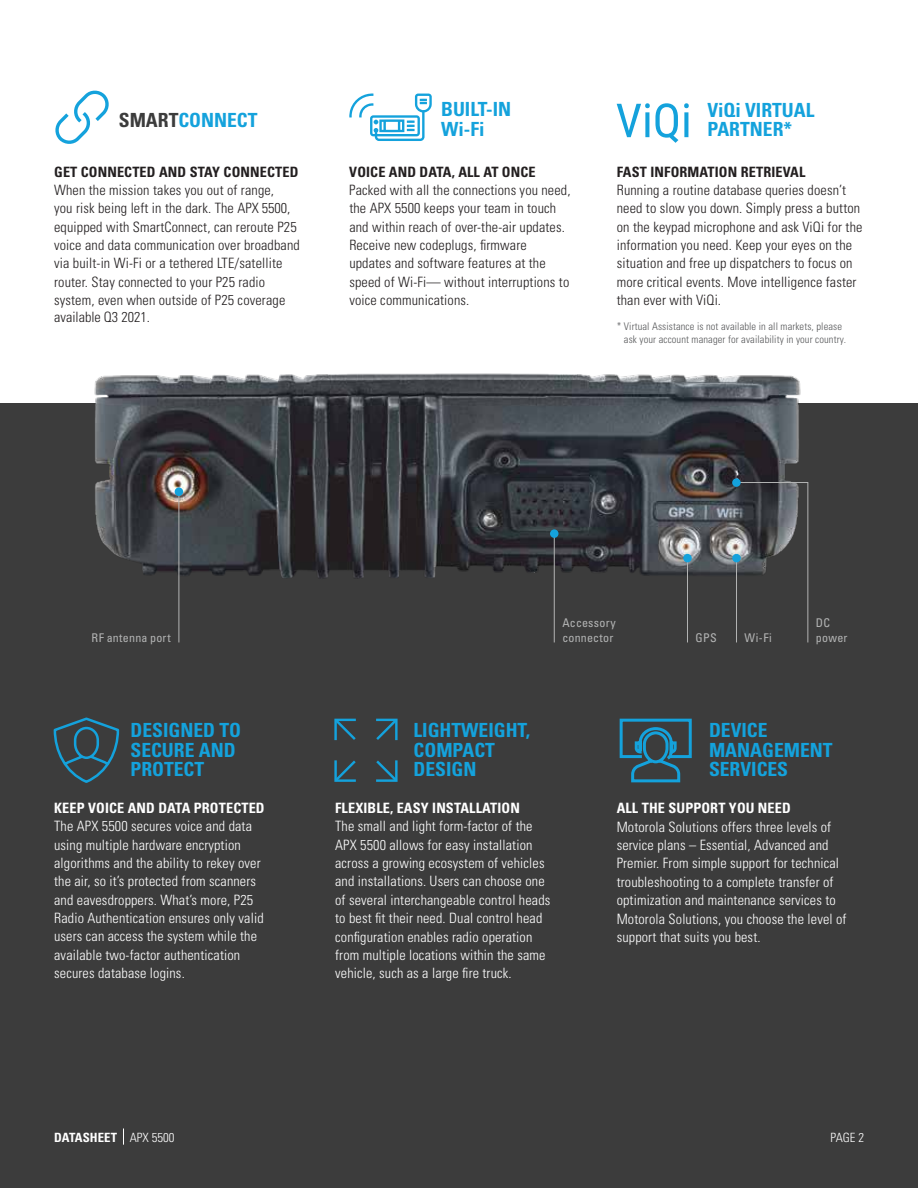
<style>
.page{position:relative;width:918px;height:1188px;background:#fff}
.page>*{position:absolute;margin:0;border:0;box-sizing:border-box;transform-origin:0 0}
.t1{font:700 condensed 19.5px/19.5px "Univers LT Pro";color:#14a2dc}
.t2{font:300 condensed 14.25px/18.3px "Univers LT Std";letter-spacing:.01em;color:#fff}
.t3{font:300 condensed 14.25px/18.3px "Univers LT Std";letter-spacing:.01em;color:#231f20}
.t4{font:700 condensed 14.25px "Univers LT Pro";letter-spacing:.01em;color:#231f20}
.t5{font:700 condensed 14.25px "Univers LT Pro";letter-spacing:.01em;color:#fff}
.t6{font:700 condensed 12.75px "Univers LT Pro";letter-spacing:.01em;color:#fff}
.t7{font:300 condensed 12.75px "Univers LT Std";color:#fff}
.t8{font:condensed 12px/15px "Univers";letter-spacing:.02em;color:#b3b4b4}
.t9{font:300 condensed 10.5px/12.6px "Univers LT Std";letter-spacing:.01em;color:#58595b}
.s1{color:#3c3c3c}
.s2{font-family:"Univers LT Std";font-weight:300}
</style>
<div class="page">
<div style="left:0;top:404px;width:918px;height:784px;background:#3c3c3c"></div>
<svg style="left:123px;top:1128px;width:1px;height:17px"></svg>
<img style="left:88px;top:373px;width:718px;height:270px">
<svg style="left:334px;top:718px;width:22px;height:23px"></svg>
<svg style="left:376px;top:760px;width:22px;height:22px"></svg>
<svg style="left:334px;top:760px;width:22px;height:22px"></svg>
<svg style="left:376px;top:718px;width:22px;height:23px"></svg>
<svg style="left:55px;top:90px;width:54px;height:54px"></svg>
<svg style="left:53px;top:717px;width:67px;height:66px"></svg>
<hr style="left:179px;top:492px;width:1px;height:150px;background:#b3b4b4">
<hr style="left:554px;top:534px;width:1px;height:108px;background:#b3b4b4">
<hr style="left:687px;top:558px;width:1px;height:84px;background:#b3b4b4">
<svg style="left:735px;top:482px;width:74px;height:161px"></svg>
<div style="left:175px;top:487px;width:8px;height:9px;background:#14a2dc;border-radius:50%"></div>
<div style="left:550px;top:529px;width:9px;height:9px;background:#14a2dc;border-radius:50%"></div>
<div style="left:683px;top:554px;width:9px;height:8px;background:#14a2dc;border-radius:50%"></div>
<div style="left:732px;top:554px;width:9px;height:8px;background:#14a2dc;border-radius:50%"></div>
<div style="left:732px;top:478px;width:9px;height:9px;background:#14a2dc;border-radius:50%"></div>
<svg style="left:349px;top:93px;width:83px;height:48px"></svg>
<svg style="left:617px;top:103px;width:72px;height:40px"></svg>
<svg style="left:619px;top:718px;width:73px;height:65px"></svg>
<h1 class="t1" style="left:119px;top:110px;width:140px"><span class="s1">SMART</span>CONNECT</h1>
<p class="t4" style="left:54px;top:163px;width:246px">GET CONNECTED AND STAY CONNECTED</p>
<p class="t3" style="left:54px;top:181px;width:247px">When the mission takes you out of range,<br>you risk being left in the dark. The APX 5500, equipped with SmartConnect, can reroute P25 voice and data communication over broadband via built-in Wi-Fi or a tethered LTE/satellite router. Stay connected to your P25 radio system, even when outside of P25 coverage available Q3 2021.</p>
<h1 class="t1" style="left:441px;top:100px;width:72px">BUILT-IN<br>Wi-Fi</h1>
<p class="t4" style="left:349px;top:163px;width:188px">VOICE AND DATA, ALL AT ONCE</p>
<p class="t3" style="left:349px;top:181px;width:223px">Packed with all the connections you need, the APX 5500 keeps your team in touch and within reach of over-the-air updates.<br>Receive new codeplugs, firmware updates and software features at the speed of Wi-Fi— without interruptions to voice communications.</p>
<h1 class="t1" style="left:708px;top:100px;width:108px">ViQi VIRTUAL<br>PARTNER*</h1>
<p class="t4" style="left:617px;top:163px;width:190px">FAST INFORMATION RETRIEVAL</p>
<p class="t3" style="left:617px;top:181px;width:247px">Running a routine database queries doesn’t need to slow you down. Simply press a button on the keypad microphone and ask ViQi for the information you need. Keep your eyes on the situation and free up dispatchers to focus on more critical events. Move intelligence faster</p>
<p class="t9" style="left:624px;top:320px;width:224px;text-indent:-7px">* Virtual Assistance is not available in all markets, please ask your account manager for availability in your country.</p>
<p class="t3" style="left:617px;top:291px;width:106px">than ever with ViQi.</p>
<p class="t8" style="left:92px;top:630px;width:81px">RF antenna port</p>
<h1 class="t1" style="left:131px;top:721px;width:112px">DESIGNED TO<br>SECURE AND<br>PROTECT</h1>
<p class="t5" style="left:54px;top:799px;width:212px">KEEP VOICE AND DATA PROTECTED</p>
<p class="t2" style="left:54px;top:817px;width:211px">The APX 5500 secures voice and data using multiple hardware encryption algorithms and the ability to rekey over the air, so it’s protected from scanners and eavesdroppers. What’s more, P25<br>Radio Authentication ensures only valid users can access the system while the available two-factor authentication secures database logins.</p>
<p class="t8" style="left:562px;top:615px;width:55px">Accessory connector</p>
<p class="t8" style="left:696px;top:630px;width:23px">GPS</p>
<p class="t8" style="left:745px;top:630px;width:29px">Wi-Fi</p>
<p class="t8" style="left:816px;top:615px;width:33px">DC power</p>
<h1 class="t1" style="left:414px;top:721px;width:118px">LIGHTWEIGHT,<br>COMPACT<br>DESIGN</h1>
<p class="t5" style="left:335px;top:799px;width:186px">FLEXIBLE, EASY INSTALLATION</p>
<p class="t2" style="left:335px;top:817px;width:217px">The small and light form-factor of the APX 5500 allows for easy installation across a growing ecosystem of vehicles and installations. Users can choose one of several interchangeable control heads to best fit their need. Dual control head configuration enables radio operation from multiple locations within the same vehicle, such as a large fire truck.</p>
<h1 class="t1" style="left:709px;top:721px;width:125px">DEVICE<br>MANAGEMENT<br>SERVICES</h1>
<p class="t5" style="left:617px;top:799px;width:176px">ALL THE SUPPORT YOU NEED</p>
<p class="t2" style="left:617px;top:818px;width:231px">Motorola Solutions offers three levels of service plans – Essential, Advanced and Premier. From simple support for technical troubleshooting to a complete transfer of optimization and maintenance services to Motorola Solutions, you choose the level of support that suits you best.</p>
<p class="t6" style="left:54px;top:1129px;width:122px">DATASHEET <span class="s2">APX 5500</span></p>
<p class="t7" style="left:831px;top:1130px;width:35px">PAGE 2</p>
</div>
